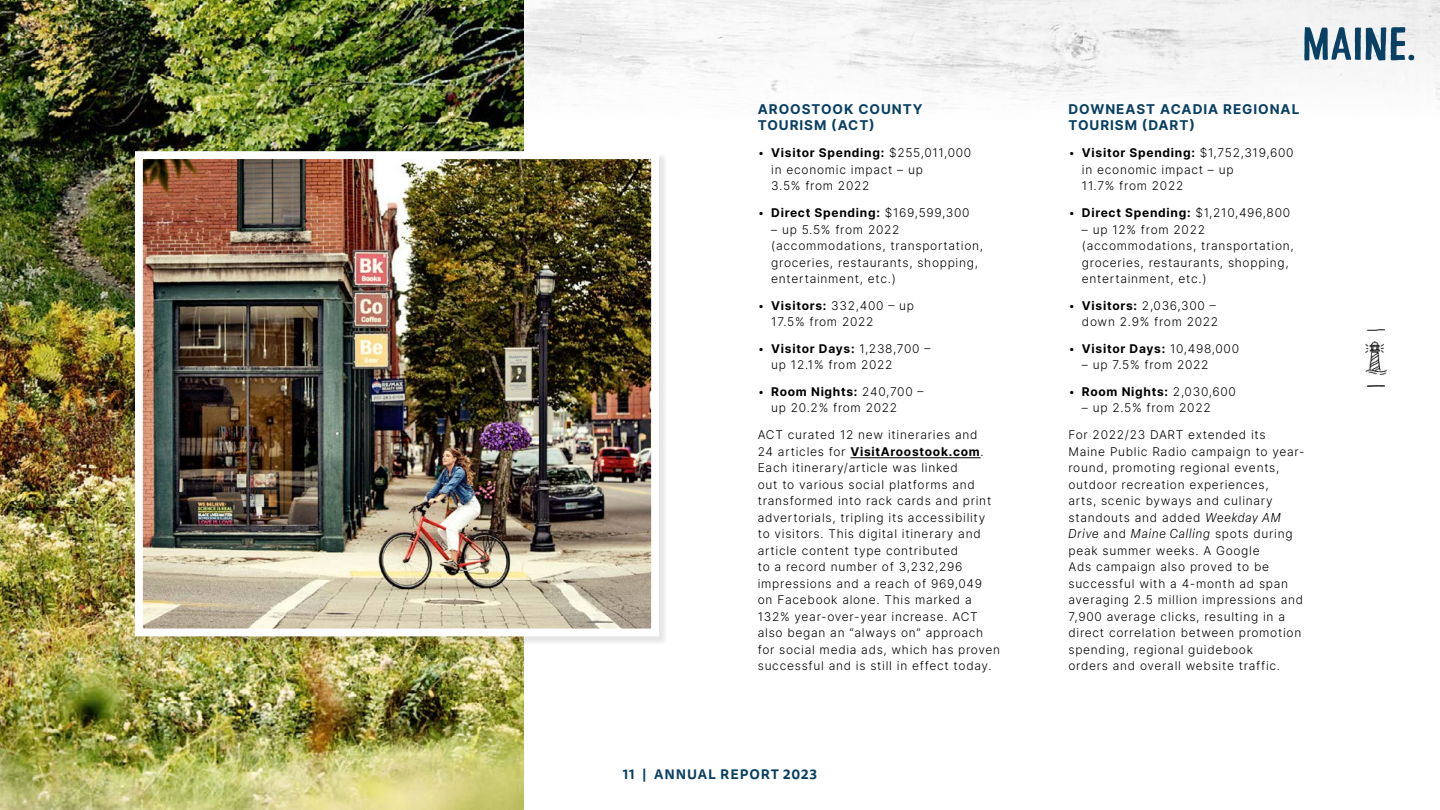
<style>
.page{position:relative;width:1440px;height:810px;background:#fff}
.page>*{position:absolute;margin:0;border:0;box-sizing:border-box;transform-origin:0 0}
.t1{font:700 13.5px/15.8px "Inter";letter-spacing:.07em;color:#083f62}
.t2{font:700 13.5px "Tisa Sans Pro";letter-spacing:.07em;color:#083f62}
.t3{font:italic 300 12.75px "Elza";letter-spacing:.075em;color:#000}
.t4{font:300 12px/16.5px "Inter";letter-spacing:.06em;color:#000}
.t5{font:700 12px "Inter";letter-spacing:.06em;color:#000}
.s1{font-weight:700}
.s2{font-weight:300}
.s3{font-family:"Elza";font-style:italic;font-size:12.75px}
.s4{font-family:"Inter";font-style:normal;font-size:12px}
</style>
<div class="page">
<hr style="left:850px;top:457px;width:131px;height:1px;background:#000">
<img style="left:0;top:0;width:524px;height:810px">
<div style="left:136px;top:153px;width:533px;height:493px;background:#000;opacity:.1"></div>
<img style="left:144px;top:160px;width:506px;height:467px">
<div style="left:135px;top:151px;width:524px;height:485px;border:8px solid #fff"></div>
<img style="left:1366px;top:342px;width:20px;height:32px">
<svg style="left:1367px;top:329px;width:17px;height:2px"></svg>
<svg style="left:1367px;top:386px;width:17px;height:1px"></svg>
<svg style="left:1304px;top:27px;width:110px;height:34px"></svg>
<p class="t1" style="left:758px;top:101px;width:166px">AROOSTOOK COUNTY<br>TOURISM (ACT)</p>
<p class="t4" style="left:771px;top:145px;width:202px;text-indent:-14px">• <span class="s1">Visitor Spending:</span> $255,011,000 in economic impact – up<br>3.5% from 2022</p>
<p class="t5" style="left:758px;top:204px;width:213px"><span class="s2">•</span> Direct Spending: <span class="s2">$169,599,300</span></p>
<p class="t4" style="left:771px;top:221px;width:213px">– up 5.5% from 2022 (accommodations, transportation, groceries, restaurants, shopping, entertainment, etc.)</p>
<p class="t4" style="left:771px;top:297px;width:144px;text-indent:-14px">• <span class="s1">Visitors:</span> 332,400 – up<br>17.5% from 2022</p>
<p class="t4" style="left:771px;top:340px;width:161px;text-indent:-14px">• <span class="s1">Visitor Days:</span> 1,238,700 – up 12.1% from 2022</p>
<p class="t4" style="left:771px;top:383px;width:154px;text-indent:-14px">• <span class="s1">Room Nights:</span> 240,700 – up 20.2% from 2022</p>
<p class="t4" style="left:758px;top:426px;width:244px">ACT curated 12 new itineraries and<br>24 articles for <span class="s1">VisitAroostook.com</span>.<br>Each itinerary/article was linked<br>out to various social platforms and transformed into rack cards and print advertorials, tripling its accessibility to visitors. This digital itinerary and article content type contributed<br>to a record number of 3,232,296 impressions and a reach of 969,049<br>on Facebook alone. This marked a 132% year-over-year increase. ACT also began an “always on” approach for social media ads, which has proven successful and is still in effect today.</p>
<p class="t2" style="left:623px;top:765px;width:196px">11 | ANNUAL REPORT 2023</p>
<p class="t1" style="left:1069px;top:101px;width:232px">DOWNEAST ACADIA REGIONAL<br>TOURISM (DART)</p>
<p class="t4" style="left:1082px;top:145px;width:213px;text-indent:-14px">• <span class="s1">Visitor Spending:</span> $1,752,319,600 in economic impact – up<br>11.7% from 2022</p>
<p class="t4" style="left:1068px;top:204px;width:223px">• <span class="s1">Direct Spending:</span> $1,210,496,800</p>
<p class="t4" style="left:1082px;top:221px;width:213px">– up 12% from 2022 (accommodations, transportation, groceries, restaurants, shopping, entertainment, etc.)</p>
<p class="t4" style="left:1068px;top:297px;width:151px;text-align:right">• <span class="s1">Visitors:</span> 2,036,300 – down 2.9% from 2022</p>
<p class="t5" style="left:1068px;top:340px;width:172px"><span class="s2">•</span> Visitor Days: <span class="s2">10,498,000</span></p>
<p class="t4" style="left:1082px;top:356px;width:128px">– up 7.5% from 2022</p>
<p class="t5" style="left:1068px;top:383px;width:169px"><span class="s2">•</span> Room Nights: <span class="s2">2,030,600</span></p>
<p class="t4" style="left:1082px;top:400px;width:130px">– up 2.5% from 2022</p>
<p class="t4" style="left:1068px;top:426px;width:238px">For 2022/23 DART extended its Maine Public Radio campaign to year&shy;round, promoting regional events, outdoor recreation experiences,<br>arts, scenic byways and culinary standouts and added <span class="s3">Weekday AM</span></p>
<p class="t3" style="left:1068px;top:525px;width:226px">Drive <span class="s4">and</span> Maine Calling <span class="s4">spots during</span></p>
<p class="t4" style="left:1068px;top:542px;width:236px">peak summer weeks. A Google<br>Ads campaign also proved to be successful with a 4-month ad span averaging 2.5 million impressions and 7,900 average clicks, resulting in a direct correlation between promotion spending, regional guidebook<br>orders and overall website traffic.</p>
</div>
